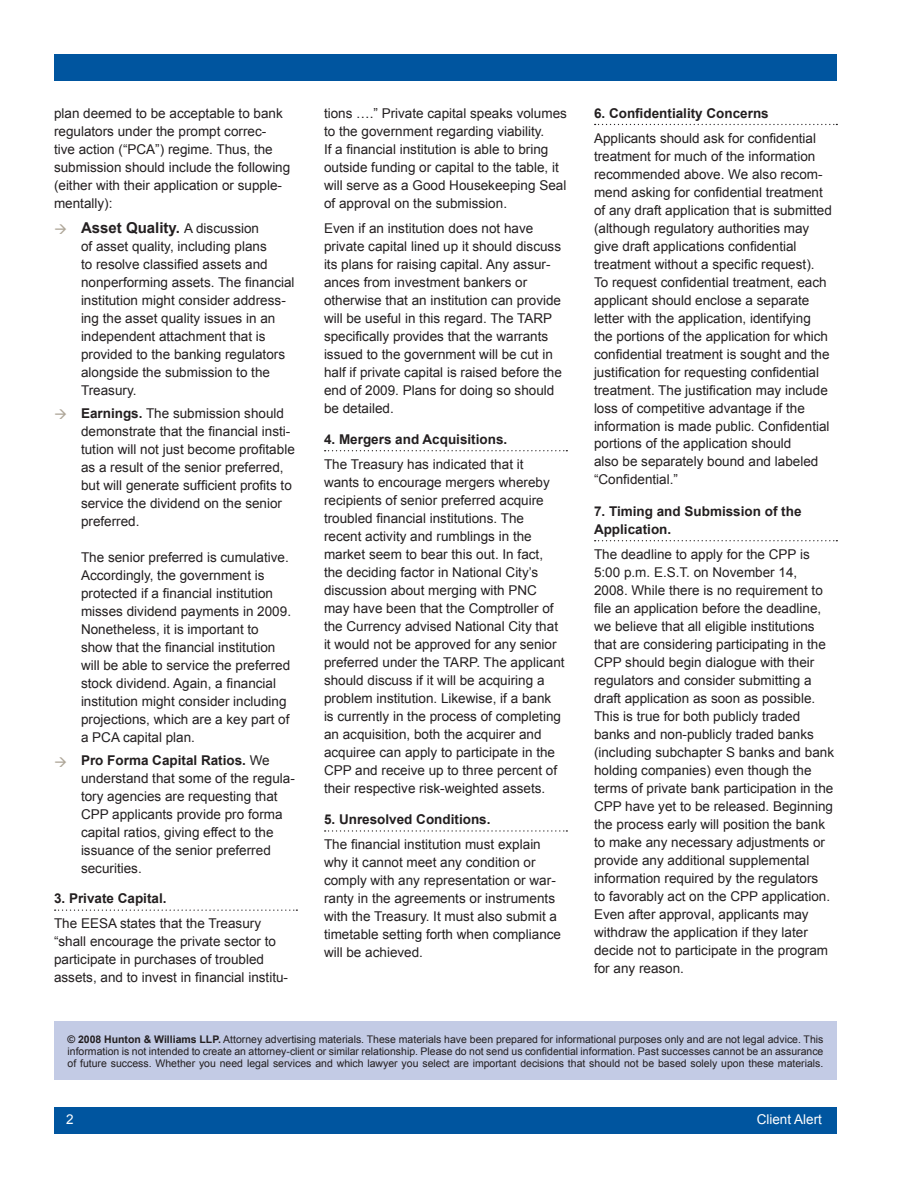
<style>
.page{position:relative;width:918px;height:1188px;background:#fff}
.page>*{position:absolute;margin:0;border:0;box-sizing:border-box;transform-origin:0 0}
.t1{font:700 15px "Arial";color:#231f20}
.t2{font:13.5px/18px "Arial";color:#231f20}
.t3{font:700 13.5px/18px "Arial";color:#231f20}
.t4{font:13.5px "Arial";color:#fff}
.t5{font:10.5px/12px "Arial";color:#231f20;text-align:justify}
.s1{font-weight:400;font-size:13.5px}
.s2{font-weight:700}
</style>
<div class="page">
<div style="left:54px;top:1107px;width:783px;height:27px;background:#00559f"></div>
<div style="left:54px;top:54px;width:783px;height:27px;background:#00559f"></div>
<svg style="left:55px;top:910px;width:242px;height:1px"></svg>
<svg style="left:325px;top:450px;width:242px;height:1px"></svg>
<svg style="left:325px;top:830px;width:242px;height:2px"></svg>
<svg style="left:595px;top:124px;width:242px;height:1px"></svg>
<svg style="left:595px;top:540px;width:242px;height:1px"></svg>
<div style="left:54px;top:1021px;width:783px;height:59px;background:#c3cbe5"></div>
<p class="t2" style="left:54px;top:104px;width:238px">plan deemed to be acceptable to bank regulators under the prompt correc&shy;tive action (“PCA”) regime. Thus, the submission should include the following (either with their application or supple&shy;mentally):</p>
<p class="t1" style="left:81px;top:217px;width:180px">Asset Quality. <span class="s1">A discussion</span></p>
<p class="t2" style="left:81px;top:237px;width:215px">of asset quality, including plans<br>to resolve classified assets and nonperforming assets. The financial institution might consider address&shy;ing the asset quality issues in an independent attachment that is provided to the banking regulators alongside the submission to the<br>Treasury.</p>
<p class="t2" style="left:81px;top:404px;width:215px"><span class="s2">Earnings.</span> The submission should demonstrate that the financial insti&shy;tution will not just become profitable as a result of the senior preferred, but will generate sufficient profits to service the dividend on the senior preferred.</p>
<p class="t2" style="left:81px;top:548px;width:212px">The senior preferred is cumulative.<br>Accordingly, the government is protected if a financial institution misses dividend payments in 2009.<br>Nonetheless, it is important to show that the financial institution will be able to service the preferred stock dividend. Again, a financial institution might consider including projections, which are a key part of a PCA capital plan.</p>
<p class="t2" style="left:81px;top:752px;width:215px"><span class="s2">Pro Forma Capital Ratios.</span> We understand that some of the regula&shy;tory agencies are requesting that<br>CPP applicants provide pro forma capital ratios, giving effect to the issuance of the senior preferred securities.</p>
<p class="t3" style="left:54px;top:890px;width:114px">3. Private Capital.</p>
<p class="t2" style="left:54px;top:915px;width:236px">The EESA states that the Treasury “shall encourage the private sector to participate in purchases of troubled assets, and to invest in financial institu-</p>
<p class="t2" style="left:324px;top:104px;width:244px">tions ….” Private capital speaks volumes to the government regarding viability.<br>If a financial institution is able to bring outside funding or capital to the table, it will serve as a Good Housekeeping Seal of approval on the submission.</p>
<p class="t2" style="left:324px;top:219px;width:239px">Even if an institution does not have private capital lined up it should discuss its plans for raising capital. Any assur&shy;ances from investment bankers or otherwise that an institution can provide will be useful in this regard. The TARP specifically provides that the warrants issued to the government will be cut in half if private capital is raised before the end of 2009. Plans for doing so should be detailed.</p>
<p class="t3" style="left:324px;top:431px;width:185px">4. Mergers and Acquisitions.</p>
<p class="t2" style="left:324px;top:455px;width:242px">The Treasury has indicated that it<br>wants to encourage mergers whereby recipients of senior preferred acquire troubled financial institutions. The recent activity and rumblings in the market seem to bear this out. In fact, the deciding factor in National City’s discussion about merging with PNC may have been that the Comptroller of the Currency advised National City that it would not be approved for any senior preferred under the TARP. The applicant should discuss if it will be acquiring a problem institution. Likewise, if a bank<br>is currently in the process of completing an acquisition, both the acquirer and acquiree can apply to participate in the CPP and receive up to three percent of their respective risk-weighted assets.</p>
<p class="t3" style="left:324px;top:811px;width:168px">5. Unresolved Conditions.</p>
<p class="t2" style="left:324px;top:835px;width:239px">The financial institution must explain why it cannot meet any condition or comply with any representation or war&shy;ranty in the agreements or instruments with the Treasury. It must also submit a timetable setting forth when compliance will be achieved.</p>
<p class="t3" style="left:594px;top:105px;width:176px">6. Confidentiality Concerns</p>
<p class="t2" style="left:594px;top:129px;width:239px">Applicants should ask for confidential treatment for much of the information recommended above. We also recom&shy;mend asking for confidential treatment of any draft application that is submitted (although regulatory authorities may give draft applications confidential treatment without a specific request).<br>To request confidential treatment, each applicant should enclose a separate letter with the application, identifying the portions of the application for which confidential treatment is sought and the justification for requesting confidential treatment. The justification may include loss of competitive advantage if the information is made public. Confidential portions of the application should<br>also be separately bound and labeled “Confidential.”</p>
<p class="t3" style="left:594px;top:503px;width:209px">7. Timing and Submission of the<br>Application.</p>
<p class="t2" style="left:594px;top:545px;width:242px">The deadline to apply for the CPP is 5:00 p.m. E.S.T. on November 14, 2008. While there is no requirement to file an application before the deadline, we believe that all eligible institutions that are considering participating in the CPP should begin dialogue with their regulators and consider submitting a draft application as soon as possible.<br>This is true for both publicly traded banks and non-publicly traded banks (including subchapter S banks and bank holding companies) even though the terms of private bank participation in the CPP have yet to be released. Beginning the process early will position the bank to make any necessary adjustments or provide any additional supplemental information required by the regulators<br>to favorably act on the CPP application.<br>Even after approval, applicants may withdraw the application if they later decide not to participate in the program for any reason.</p>
<p class="t5" style="left:68px;top:1033px;width:757px"><span class="s2">© 2008 Hunton &amp; Williams LLP.</span> Attorney advertising materials. These materials have been prepared for informational purposes only and are not legal advice. This information is not intended to create an attorney-client or similar relationship. Please do not send us confidential information. Past successes cannot be an assurance of future success. Whether you need legal services and which lawyer you select are important decisions that should not be based solely upon these materials.</p>
<p class="t4" style="left:66px;top:1110px;width:9px">2</p>
<p class="t4" style="left:757px;top:1110px;width:67px">Client Alert</p>
</div>
